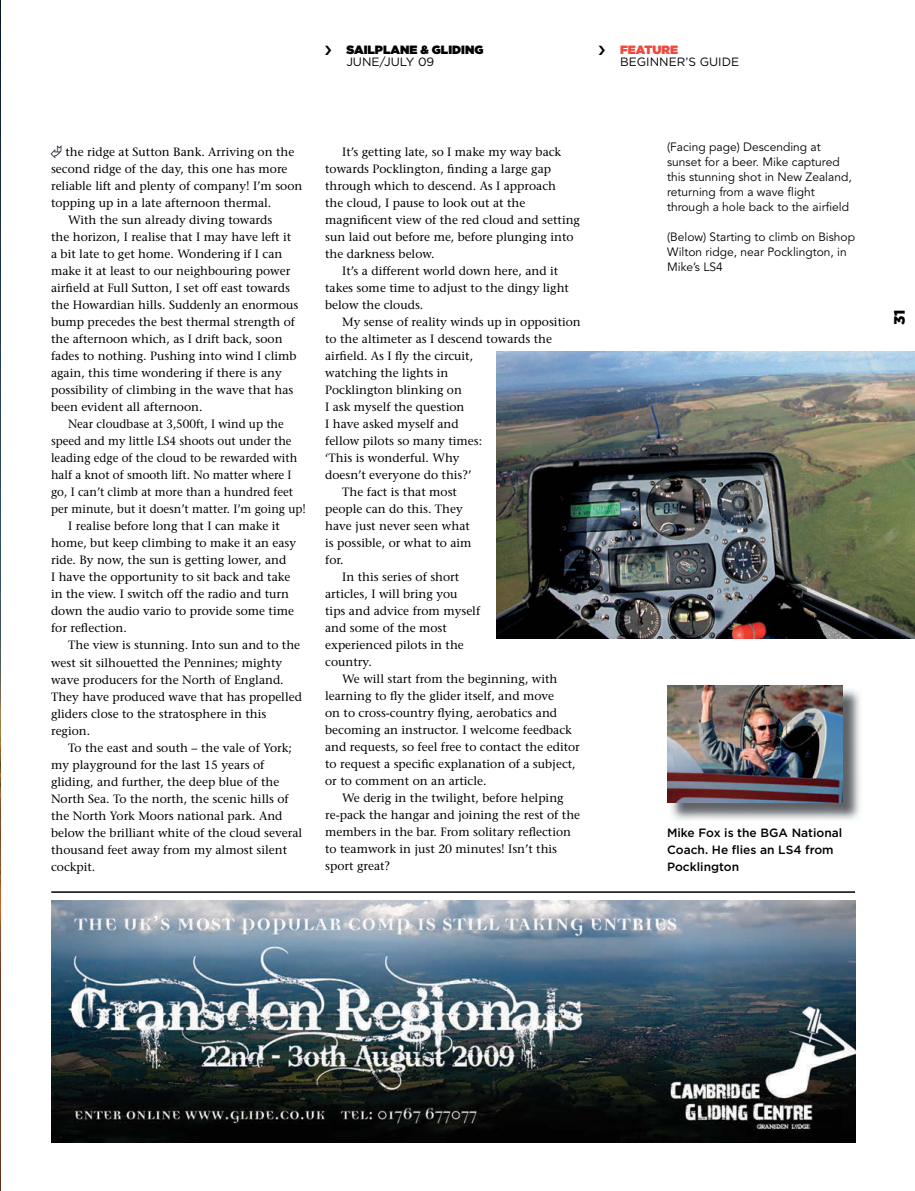
<style>
.page{position:relative;width:915px;height:1191px;background:#fff}
.page>*{position:absolute;margin:0;border:0;box-sizing:border-box;transform-origin:0 0}
.t1{font:18.45px "Arial";color:#000}
.t2{font:900 15px "Gotham";color:#000}
.t3{font:12px "Stone Serif";color:#000}
.t4{font:12px "Stone Serif";color:#000;scale:.96 1}
.t5{font:12px/15px "Avenir";color:#000}
.t6{font:500 12px/17px "Gotham";color:#000}
.t7{font:12px "Gotham";color:#000}
.t8{font:900 12px "Gotham";color:#000}
.t9{font:900 12px "Gotham";color:#f0493c}
</style>
<div class="page">
<img style="left:0;top:0;width:1px;height:1191px">
<img style="left:496px;top:351px;width:418px;height:287px">
<hr style="left:51px;top:891px;width:803px;height:2px;background:#000">
<img style="left:668px;top:687px;width:192px;height:134px">
<img style="left:667px;top:685px;width:175px;height:117px">
<img style="left:51px;top:900px;width:804px;height:243px">
<p class="t8" style="left:346px;top:42px;width:138px">SAILPLANE &amp; GLIDING</p>
<p class="t7" style="left:346px;top:55px;width:89px">JUNE/JULY 09</p>
<p class="t3" style="left:65px;top:145px;width:230px">the ridge at Sutton Bank. Arriving on the</p>
<p class="t3" style="left:51px;top:162px;width:238px">second ridge of the day, this one has more</p>
<p class="t3" style="left:51px;top:179px;width:253px">reliable lift and plenty of company! I’m soon</p>
<p class="t3" style="left:51px;top:196px;width:222px">topping up in a late afternoon thermal.</p>
<p class="t3" style="left:68px;top:213px;width:206px">With the sun already diving towards</p>
<p class="t3" style="left:51px;top:230px;width:242px">the horizon, I realise that I may have left it</p>
<p class="t3" style="left:51px;top:247px;width:233px">a bit late to get home. Wondering if I can</p>
<p class="t3" style="left:51px;top:264px;width:241px">make it at least to our neighbouring power</p>
<p class="t3" style="left:51px;top:281px;width:240px">airfield at Full Sutton, I set off east towards</p>
<p class="t3" style="left:51px;top:298px;width:249px">the Howardian hills. Suddenly an enormous</p>
<p class="t3" style="left:51px;top:315px;width:245px">bump precedes the best thermal strength of</p>
<p class="t3" style="left:51px;top:332px;width:233px">the afternoon which, as I drift back, soon</p>
<p class="t3" style="left:51px;top:349px;width:247px">fades to nothing. Pushing into wind I climb</p>
<p class="t3" style="left:51px;top:366px;width:232px">again, this time wondering if there is any</p>
<p class="t3" style="left:51px;top:383px;width:244px">possibility of climbing in the wave that has</p>
<p class="t3" style="left:51px;top:400px;width:153px">been evident all afternoon.</p>
<p class="t4" style="left:68px;top:417px;width:226px">Near cloudbase at 3,500ft, I wind up the</p>
<p class="t4" style="left:51px;top:434px;width:252px">speed and my little LS4 shoots out under the</p>
<p class="t4" style="left:51px;top:451px;width:258px">leading edge of the cloud to be rewarded with</p>
<p class="t4" style="left:51px;top:468px;width:252px">half a knot of smooth lift. No matter where I</p>
<p class="t4" style="left:51px;top:485px;width:253px">go, I can’t climb at more than a hundred feet</p>
<p class="t4" style="left:51px;top:502px;width:267px">per minute, but it doesn’t matter. I’m going up!</p>
<p class="t3" style="left:68px;top:519px;width:213px">I realise before long that I can make it</p>
<p class="t3" style="left:51px;top:536px;width:246px">home, but keep climbing to make it an easy</p>
<p class="t3" style="left:51px;top:553px;width:237px">ride. By now, the sun is getting lower, and</p>
<p class="t3" style="left:51px;top:570px;width:241px">I have the opportunity to sit back and take</p>
<p class="t3" style="left:51px;top:587px;width:239px">in the view. I switch off the radio and turn</p>
<p class="t3" style="left:51px;top:604px;width:244px">down the audio vario to provide some time</p>
<p class="t3" style="left:51px;top:621px;width:77px">for reflection.</p>
<p class="t3" style="left:68px;top:638px;width:233px">The view is stunning. Into sun and to the</p>
<p class="t3" style="left:51px;top:655px;width:233px">west sit silhouetted the Pennines; mighty</p>
<p class="t3" style="left:51px;top:672px;width:234px">wave producers for the North of England.</p>
<p class="t3" style="left:51px;top:689px;width:252px">They have produced wave that has propelled</p>
<p class="t3" style="left:51px;top:706px;width:217px">gliders close to the stratosphere in this</p>
<p class="t3" style="left:51px;top:723px;width:41px">region.</p>
<p class="t3" style="left:68px;top:740px;width:225px">To the east and south – the vale of York;</p>
<p class="t3" style="left:51px;top:757px;width:215px">my playground for the last 15 years of</p>
<p class="t3" style="left:51px;top:774px;width:230px">gliding, and further, the deep blue of the</p>
<p class="t3" style="left:51px;top:791px;width:239px">North Sea. To the north, the scenic hills of</p>
<p class="t3" style="left:51px;top:808px;width:233px">the North York Moors national park. And</p>
<p class="t3" style="left:51px;top:825px;width:252px">below the brilliant white of the cloud several</p>
<p class="t3" style="left:51px;top:842px;width:237px">thousand feet away from my almost silent</p>
<p class="t3" style="left:51px;top:859px;width:46px">cockpit.</p>
<h1 class="t1" style="left:3px;top:841px;width:201px">ambridge Gliding Centre</h1>
<p class="t3" style="left:342px;top:145px;width:220px">It’s getting late, so I make my way back</p>
<p class="t3" style="left:325px;top:162px;width:227px">towards Pocklington, finding a large gap</p>
<p class="t3" style="left:325px;top:179px;width:232px">through which to descend. As I approach</p>
<p class="t3" style="left:325px;top:196px;width:202px">the cloud, I pause to look out at the</p>
<p class="t3" style="left:325px;top:213px;width:256px">magnificent view of the red cloud and setting</p>
<p class="t3" style="left:325px;top:230px;width:250px">sun laid out before me, before plunging into</p>
<p class="t3" style="left:325px;top:247px;width:111px">the darkness below.</p>
<p class="t3" style="left:342px;top:264px;width:217px">It’s a different world down here, and it</p>
<p class="t3" style="left:325px;top:281px;width:245px">takes some time to adjust to the dingy light</p>
<p class="t3" style="left:325px;top:298px;width:100px">below the clouds.</p>
<p class="t3" style="left:342px;top:315px;width:240px">My sense of reality winds up in opposition</p>
<p class="t3" style="left:325px;top:332px;width:228px">to the altimeter as I descend towards the</p>
<p class="t3" style="left:325px;top:349px;width:149px">airfield. As I fly the circuit,</p>
<p class="t3" style="left:325px;top:366px;width:125px">watching the lights in</p>
<p class="t3" style="left:325px;top:383px;width:138px">Pocklington blinking on</p>
<p class="t3" style="left:325px;top:400px;width:141px">I ask myself the question</p>
<p class="t3" style="left:325px;top:417px;width:135px">I have asked myself and</p>
<p class="t3" style="left:325px;top:434px;width:158px">fellow pilots so many times:</p>
<p class="t3" style="left:325px;top:451px;width:136px">‘This is wonderful. Why</p>
<p class="t3" style="left:325px;top:468px;width:148px">doesn’t everyone do this?’</p>
<p class="t3" style="left:342px;top:485px;width:116px">The fact is that most</p>
<p class="t3" style="left:325px;top:502px;width:139px">people can do this. They</p>
<p class="t3" style="left:325px;top:519px;width:146px">have just never seen what</p>
<p class="t3" style="left:325px;top:536px;width:148px">is possible, or what to aim</p>
<p class="t3" style="left:325px;top:553px;width:20px">for.</p>
<p class="t3" style="left:342px;top:570px;width:118px">In this series of short</p>
<p class="t3" style="left:325px;top:587px;width:134px">articles, I will bring you</p>
<p class="t3" style="left:325px;top:604px;width:156px">tips and advice from myself</p>
<p class="t3" style="left:325px;top:621px;width:123px">and some of the most</p>
<p class="t3" style="left:325px;top:638px;width:140px">experienced pilots in the</p>
<p class="t3" style="left:325px;top:655px;width:48px">country.</p>
<p class="t3" style="left:342px;top:672px;width:217px">We will start from the beginning, with</p>
<p class="t3" style="left:325px;top:689px;width:230px">learning to fly the glider itself, and move</p>
<p class="t3" style="left:325px;top:706px;width:233px">on to cross-country flying, aerobatics and</p>
<p class="t3" style="left:325px;top:723px;width:248px">becoming an instructor. I welcome feedback</p>
<p class="t3" style="left:325px;top:740px;width:256px">and requests, so feel free to contact the editor</p>
<p class="t3" style="left:325px;top:757px;width:252px">to request a specific explanation of a subject,</p>
<p class="t3" style="left:325px;top:774px;width:163px">or to comment on an article.</p>
<p class="t3" style="left:342px;top:791px;width:223px">We derig in the twilight, before helping</p>
<p class="t3" style="left:325px;top:808px;width:256px">re-pack the hangar and joining the rest of the</p>
<p class="t3" style="left:325px;top:825px;width:247px">members in the bar. From solitary reflection</p>
<p class="t3" style="left:325px;top:842px;width:233px">to teamwork in just 20 minutes! Isn’t this</p>
<p class="t3" style="left:325px;top:859px;width:66px">sport great?</p>
<p class="t9" style="left:620px;top:42px;width:59px">FEATURE</p>
<p class="t7" style="left:620px;top:55px;width:120px">BEGINNER’S GUIDE</p>
<p class="t5" style="left:666px;top:139px;width:186px">(Facing page) Descending at sunset for a beer. Mike captured this stunning shot in New Zealand, returning from a wave flight through a hole back to the airfield</p>
<p class="t5" style="left:666px;top:229px;width:189px">(Below) Starting to climb on Bishop<br>Wilton ridge, near Pocklington, in<br>Mike’s LS4</p>
<p class="t2" style="left:890px;top:325px;width:17px;rotate:-90deg">31</p>
<p class="t6" style="left:666px;top:823px;width:177px">Mike Fox is the BGA National<br>Coach. He flies an LS4 from<br>Pocklington</p>
</div>
